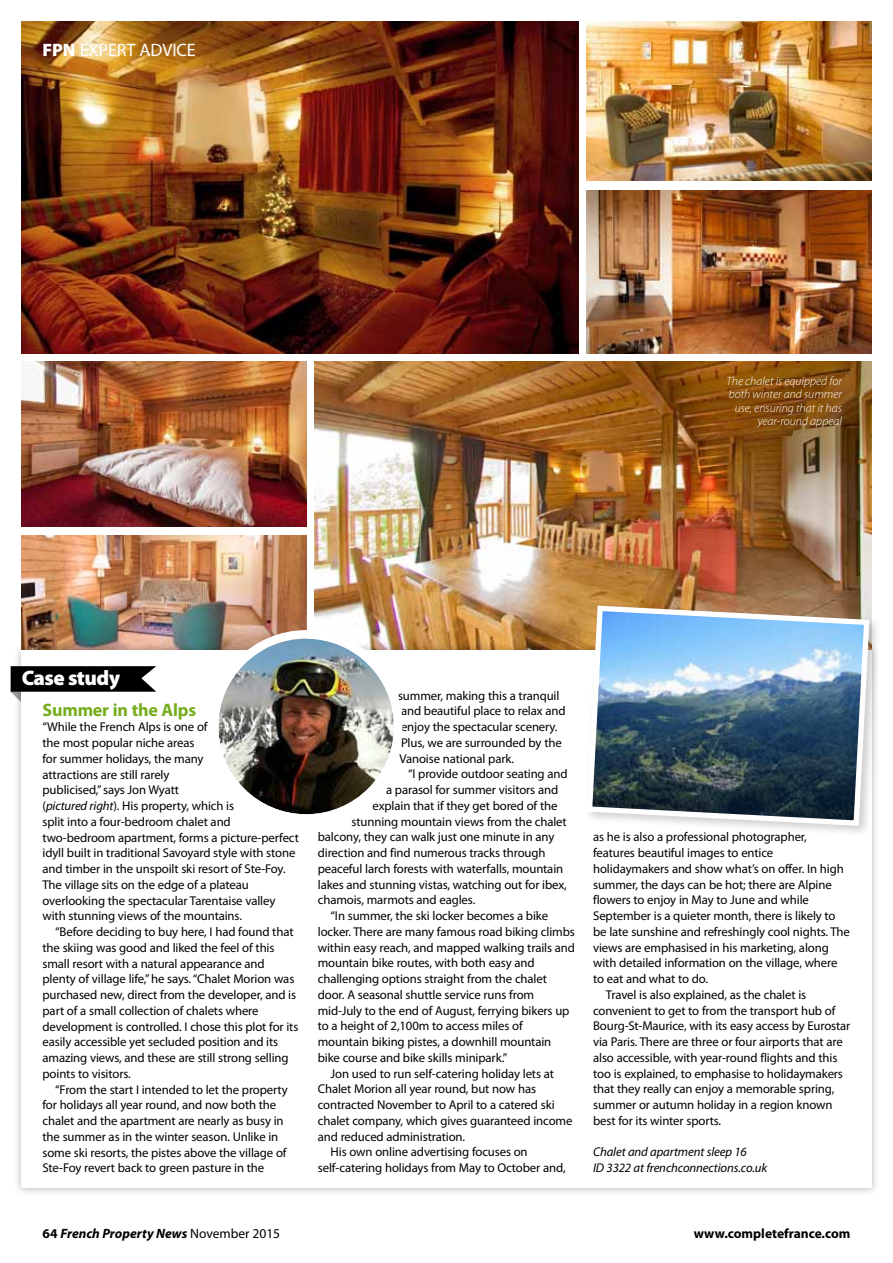
<style>
.page{position:relative;width:893px;height:1263px;background:#fff}
.page>*{position:absolute;margin:0;border:0;box-sizing:border-box;transform-origin:0 0}
.t1{font:900 21px "Myriad Pro";letter-spacing:-.025em;color:#fff}
.t2{font:18px "Myriad Pro";letter-spacing:-.005em;color:#fff}
.t3{font:700 18px "Myriad Pro";letter-spacing:-.01em;color:#76ad1c}
.t4{font:italic 700 13.5px "Myriad Pro";color:#000}
.t5{font:700 13.5px "Myriad Pro";color:#000}
.t6{font:12.75px/15.8px "Myriad Pro";letter-spacing:-.01em;color:#000}
.t7{font:italic 12.75px/15.8px "Myriad Pro";letter-spacing:-.01em;color:#000}
.t8{font:italic 300 12px/13.5px "Myriad Pro";color:#fff;text-align:right}
.s1{font-weight:900}
.s2{font-style:italic}
.s3{font-style:normal}
.s4{font-weight:400;font-style:normal}
</style>
<div class="page">
<img style="left:21px;top:535px;width:285px;height:107px">
<img style="left:315px;top:362px;width:557px;height:280px">
<img style="left:21px;top:21px;width:557px;height:332px">
<img style="left:587px;top:21px;width:285px;height:159px">
<div style="left:13px;top:642px;width:867px;height:554px;background:#000;opacity:.3"></div>
<div style="left:21px;top:650px;width:851px;height:538px;background:#fff"></div>
<img style="left:587px;top:191px;width:285px;height:162px">
<img style="left:21px;top:362px;width:285px;height:164px">
<svg style="left:11px;top:666px;width:145px;height:36px"></svg>
<img style="left:218px;top:639px;width:176px;height:175px;border-radius:88px">
<div style="left:210px;top:630px;width:192px;height:193px;border:9px solid #fff;border-radius:50%"></div>
<div style="left:583px;top:602px;width:298px;height:235px;background:#000;opacity:.2"></div>
<img style="left:584px;top:603px;width:288px;height:226px">
<h2 class="t2" style="left:43px;top:39px;width:155px"><span class="s1">FPN</span> EXPERT ADVICE</h2>
<p class="t8" style="left:727px;top:374px;width:117px">The chalet is equipped for both winter and summer use, ensuring that it has year-round appeal</p>
<h1 class="t1" style="left:22px;top:664px;width:100px">Case study</h1>
<h2 class="t3" style="left:43px;top:698px;width:155px">Summer in the Alps</h2>
<p class="t6" style="left:43px;top:719px;width:258px">“While the French Alps is one of<br>the most popular niche areas<br>for summer holidays, the many<br>attractions are still rarely<br>publicised,” says Jon Wyatt<br>(<span class="s2">pictured right</span>). His property, which is<br>split into a four-bedroom chalet and two-bedroom apartment, forms a picture-perfect idyll built in traditional Savoyard style with stone and timber in the unspoilt ski resort of Ste-Foy.<br>The village sits on the edge of a plateau overlooking the spectacular Tarentaise valley with stunning views of the mountains.</p>
<p class="t6" style="left:43px;top:924px;width:257px;text-indent:13px">“Before deciding to buy here, I had found that the skiing was good and liked the feel of this small resort with a natural appearance and plenty of village life,” he says. “Chalet Morion was purchased new, direct from the developer, and is part of a small collection of chalets where development is controlled. I chose this plot for its easily accessible yet secluded position and its amazing views, and these are still strong selling points to visitors.</p>
<p class="t6" style="left:43px;top:1081px;width:247px;text-indent:13px">“From the start I intended to let the property for holidays all year round, and now both the chalet and the apartment are nearly as busy in the summer as in the winter season. Unlike in some ski resorts, the pistes above the village of Ste-Foy revert back to green pasture in the</p>
<p class="t6" style="left:398px;top:687px;width:169px">summer, making this a tranquil and beautiful place to relax and enjoy the spectacular scenery.<br>Plus, we are surrounded by the<br>Vanoise national park.</p>
<p class="t6" style="left:408px;top:766px;width:161px">“I provide outdoor seating and</p>
<p class="t6" style="left:386px;top:782px;width:174px">a parasol for summer visitors and</p>
<p class="t6" style="left:373px;top:798px;width:186px">explain that if they get bored of the</p>
<p class="t6" style="left:352px;top:813px;width:217px">stunning mountain views from the chalet</p>
<p class="t6" style="left:318px;top:829px;width:238px">balcony, they can walk just one minute in any</p>
<p class="t6" style="left:318px;top:845px;width:229px">direction and find numerous tracks through</p>
<p class="t6" style="left:318px;top:861px;width:247px">peaceful larch forests with waterfalls, mountain</p>
<p class="t6" style="left:318px;top:876px;width:251px">lakes and stunning vistas, watching out for ibex,</p>
<p class="t6" style="left:318px;top:892px;width:159px">chamois, marmots and eagles.</p>
<p class="t6" style="left:331px;top:908px;width:219px">“In summer, the ski locker becomes a bike</p>
<p class="t6" style="left:318px;top:923px;width:259px">locker. There are many famous road biking climbs</p>
<p class="t6" style="left:318px;top:939px;width:259px">within easy reach, and mapped walking trails and</p>
<p class="t6" style="left:318px;top:955px;width:218px">mountain bike routes, with both easy and</p>
<p class="t6" style="left:318px;top:971px;width:231px">challenging options straight from the chalet</p>
<p class="t6" style="left:318px;top:986px;width:218px">door. A seasonal shuttle service runs from</p>
<p class="t6" style="left:318px;top:1002px;width:253px">mid-July to the end of August, ferrying bikers up</p>
<p class="t6" style="left:318px;top:1018px;width:206px">to a height of 2,100m to access miles of</p>
<p class="t6" style="left:318px;top:1034px;width:235px">mountain biking pistes, a downhill mountain</p>
<p class="t6" style="left:318px;top:1049px;width:191px">bike course and bike skills minipark.”</p>
<p class="t6" style="left:331px;top:1065px;width:225px">Jon used to run self-catering holiday lets at</p>
<p class="t6" style="left:318px;top:1081px;width:220px">Chalet Morion all year round, but now has</p>
<p class="t6" style="left:318px;top:1097px;width:238px">contracted November to April to a catered ski</p>
<p class="t6" style="left:318px;top:1112px;width:256px">chalet company, which gives guaranteed income</p>
<p class="t6" style="left:318px;top:1128px;width:149px">and reduced administration.</p>
<p class="t6" style="left:331px;top:1144px;width:199px">His own online advertising focuses on</p>
<p class="t6" style="left:318px;top:1160px;width:249px">self-catering holidays from May to October and,</p>
<p class="t6" style="left:593px;top:829px;width:215px">as he is also a professional photographer,</p>
<p class="t6" style="left:593px;top:845px;width:182px">features beautiful images to entice</p>
<p class="t6" style="left:593px;top:860px;width:252px">holidaymakers and show what’s on offer. In high</p>
<p class="t6" style="left:593px;top:876px;width:240px">summer, the days can be hot; there are Alpine</p>
<p class="t6" style="left:593px;top:892px;width:217px">flowers to enjoy in May to June and while</p>
<p class="t6" style="left:593px;top:908px;width:244px">September is a quieter month, there is likely to</p>
<p class="t6" style="left:593px;top:923px;width:258px">be late sunshine and refreshingly cool nights. The</p>
<p class="t6" style="left:593px;top:939px;width:237px">views are emphasised in his marketing, along</p>
<p class="t6" style="left:593px;top:955px;width:246px">with detailed information on the village, where</p>
<p class="t6" style="left:593px;top:971px;width:116px">to eat and what to do.</p>
<p class="t6" style="left:606px;top:986px;width:202px">Travel is also explained, as the chalet is</p>
<p class="t6" style="left:593px;top:1002px;width:244px">convenient to get to from the transport hub of</p>
<p class="t6" style="left:593px;top:1018px;width:259px">Bourg-St-Maurice, with its easy access by Eurostar</p>
<p class="t6" style="left:593px;top:1034px;width:251px">via Paris. There are three or four airports that are</p>
<p class="t6" style="left:593px;top:1049px;width:246px">also accessible, with year-round flights and this</p>
<p class="t6" style="left:593px;top:1065px;width:251px">too is explained, to emphasise to holidaymakers</p>
<p class="t6" style="left:593px;top:1081px;width:243px">that they really can enjoy a memorable spring,</p>
<p class="t6" style="left:593px;top:1097px;width:241px">summer or autumn holiday in a region known</p>
<p class="t6" style="left:593px;top:1112px;width:130px">best for its winter sports.</p>
<p class="t7" style="left:593px;top:1144px;width:176px">Chalet and apartment sleep 16<br>ID 3322 at frenchconnections.co.uk</p>
<p class="t4" style="left:43px;top:1224px;width:239px"><span class="s3">64</span> French Property News <span class="s4">November 2015</span></p>
<p class="t5" style="left:694px;top:1224px;width:158px">www.completefrance.com</p>
</div>
